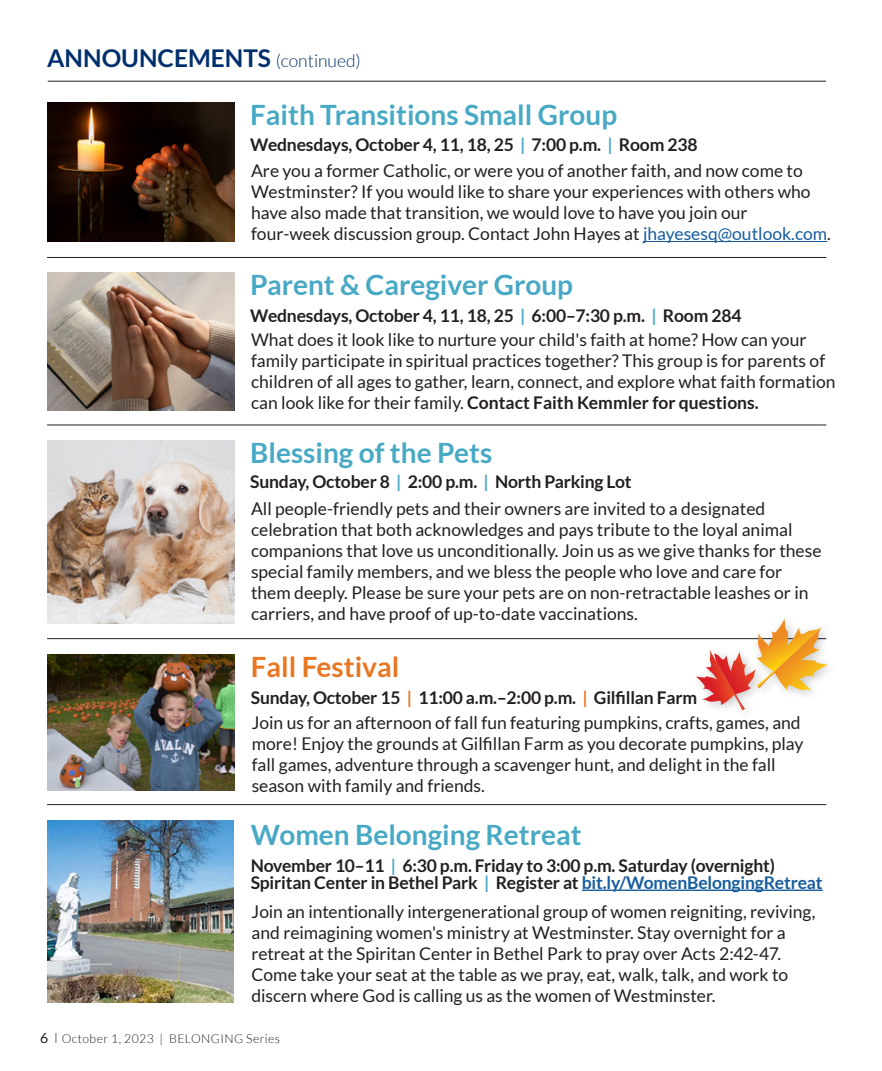
<style>
.page{position:relative;width:882px;height:1071px;background:#fff}
.page>*{position:absolute;margin:0;border:0;box-sizing:border-box;transform-origin:0 0}
.t1{font:700 28px "Lato";color:#48a9c5}
.t2{font:700 28px "Lato";color:#e87722}
.t3{font:700 24.5px "Lato";color:#002f6c}
.t4{font:17.5px/21px "Lato";color:#231f20}
.t5{font:700 17.5px/17.5px "Lato";letter-spacing:-.01em;color:#231f20}
.t6{font:300 12.25px "Lato";letter-spacing:.03em;color:#231f20}
.s1{font-weight:300;font-size:17.5px}
.s2{color:#48a9c5}
.s3{color:#175d9e}
.s4{font-weight:700}
.s5{color:#e87722}
.s6{font-weight:400;font-size:14px}
.s7{font-family:"Filosofia Unicase";font-weight:400;font-size:14px}
</style>
<div class="page">
<hr style="left:48px;top:81px;width:778px;height:1px;background:#231f20">
<hr style="left:47px;top:804px;width:779px;height:1px;background:#231f20">
<hr style="left:47px;top:425px;width:779px;height:1px;background:#231f20">
<hr style="left:47px;top:257px;width:779px;height:1px;background:#231f20">
<hr style="left:47px;top:638px;width:779px;height:1px;background:#231f20">
<hr style="left:643px;top:241px;width:184px;height:1px;background:#175d9e">
<img style="left:47px;top:103px;width:187px;height:139px">
<img style="left:47px;top:272px;width:187px;height:139px">
<img style="left:47px;top:440px;width:187px;height:183px">
<img style="left:48px;top:820px;width:186px;height:182px">
<hr style="left:582px;top:890px;width:241px;height:1px;background:#175d9e">
<img style="left:48px;top:654px;width:187px;height:136px">
<svg style="left:696px;top:618px;width:132px;height:93px"></svg>
<p class="t3" style="left:47px;top:44px;width:315px">ANNOUNCEMENTS <span class="s1">(continued)</span></p>
<p class="t1" style="left:250px;top:99px;width:368px">Faith Transitions Small Group</p>
<p class="t5" style="left:250px;top:135px;width:449px">Wednesdays, October 4, 11, 18, 25 <span class="s2">|</span> 7:00 p.m. <span class="s2">|</span> Room 238</p>
<p class="t4" style="left:251px;top:160px;width:581px">Are you a former Catholic, or were you of another faith, and now come to Westminster? If you would like to share your experiences with others who have also made that transition, we would love to have you join our four-week discussion group. Contact John Hayes at <span class="s3">jhayesesq@outlook.com</span>.</p>
<p class="t1" style="left:250px;top:268px;width:324px">Parent &amp; Caregiver Group</p>
<p class="t5" style="left:250px;top:306px;width:493px">Wednesdays, October 4, 11, 18, 25 <span class="s2">|</span> 6:00–7:30 p.m. <span class="s2">|</span> Room 284</p>
<p class="t4" style="left:251px;top:330px;width:586px">What does it look like to nurture your child's faith at home? How can your family participate in spiritual practices together? This group is for parents of children of all ages to gather, learn, connect, and explore what faith formation can look like for their family. <span class="s4">Contact Faith Kemmler for questions.</span></p>
<p class="t1" style="left:250px;top:437px;width:244px">Blessing of the Pets</p>
<p class="t5" style="left:250px;top:473px;width:383px">Sunday, October 8 <span class="s2">|</span> 2:00 p.m. <span class="s2">|</span> North Parking Lot</p>
<p class="t4" style="left:251px;top:498px;width:572px">All people-friendly pets and their owners are invited to a designated celebration that both acknowledges and pays tribute to the loyal animal companions that love us unconditionally. Join us as we give thanks for these special family members, and we bless the people who love and care for them deeply. Please be sure your pets are on non-retractable leashes or in carriers, and have proof of up-to-date vaccinations.</p>
<p class="t2" style="left:251px;top:651px;width:150px">Fall Festival</p>
<p class="t5" style="left:251px;top:689px;width:448px">Sunday, October 15 <span class="s5">|</span> 11:00 a.m.–2:00 p.m. <span class="s5">|</span> Gilfillan Farm</p>
<p class="t4" style="left:252px;top:712px;width:553px">Join us for an afternoon of fall fun featuring pumpkins, crafts, games, and more! Enjoy the grounds at Gilfillan Farm as you decorate pumpkins, play fall games, adventure through a scavenger hunt, and delight in the fall season with family and friends.</p>
<p class="t1" style="left:251px;top:818px;width:332px">Women Belonging Retreat</p>
<p class="t5" style="left:251px;top:856px;width:573px">November 10–11 <span class="s2">|</span> 6:30 p.m. Friday to 3:00 p.m. Saturday (overnight)<br>Spiritan Center in Bethel Park <span class="s2">|</span> Register at <span class="s3">bit.ly/WomenBelongingRetreat</span></p>
<p class="t4" style="left:252px;top:901px;width:566px">Join an intentionally intergenerational group of women reigniting, reviving, and reimagining women's ministry at Westminster. Stay overnight for a retreat at the Spiritan Center in Bethel Park to pray over Acts 2:42-47.<br>Come take your seat at the table as we pray, eat, walk, talk, and work to discern where God is calling us as the women of Westminster.</p>
<p class="t6" style="left:40px;top:1032px;width:241px"><span class="s6">6</span> <span class="s7">|</span> October 1, 2023 | BELONGING Series</p>
</div>
